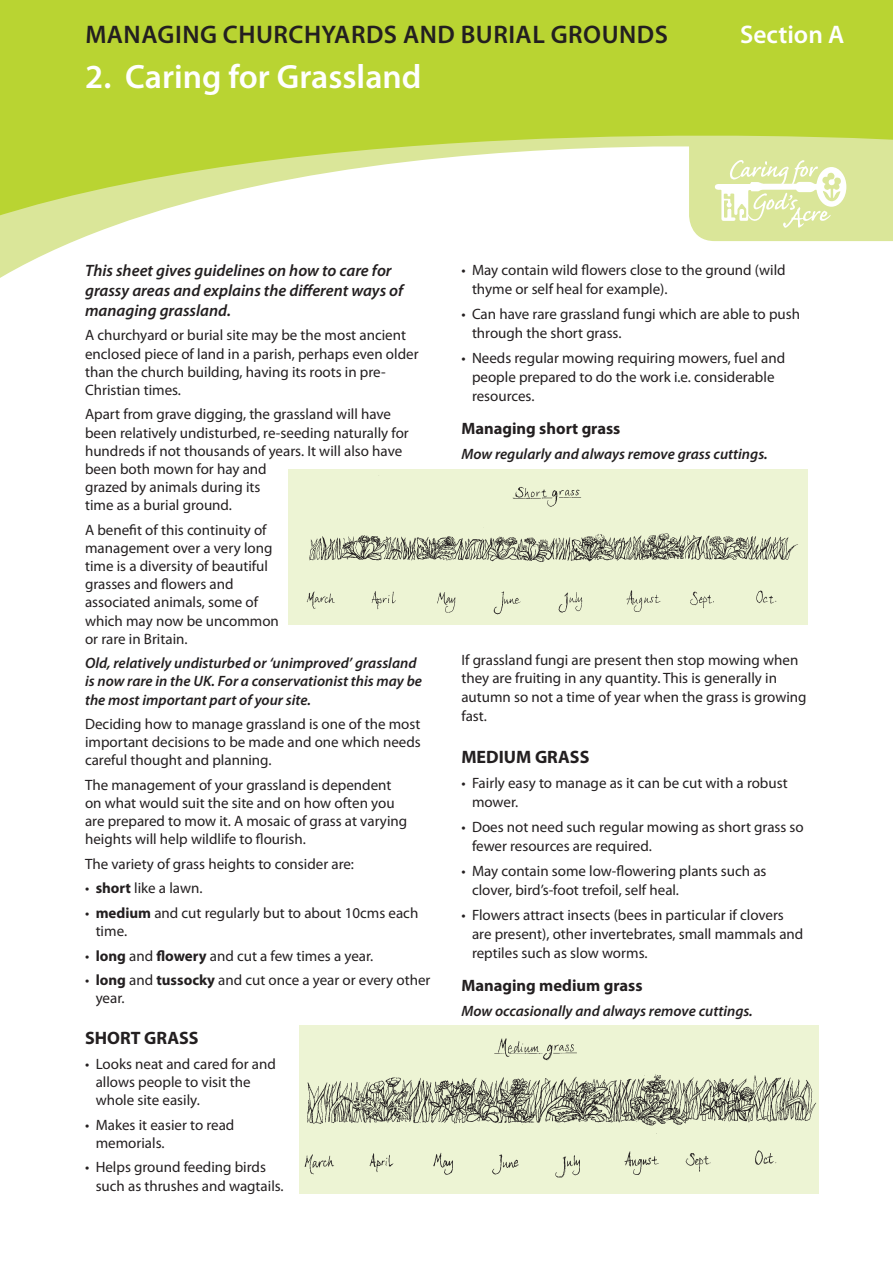
<style>
.page{position:relative;width:893px;height:1263px;background:#fff}
.page>*{position:absolute;margin:0;border:0;box-sizing:border-box;transform-origin:0 0}
.t1{font:600 33.75px "Myriad Pro";color:#fff}
.t2{font:600 25.5px "Myriad Pro";letter-spacing:.02em;color:#231f20}
.t3{font:600 25.5px "Myriad Pro";color:#fff}
.t4{font:700 18px "Myriad Pro";color:#231f20}
.t5{font:italic 600 16.5px/20px "Myriad Pro";color:#231f20}
.t6{font:700 16.5px "Myriad Pro";color:#231f20}
.t7{font:15px/18.1px "Myriad Pro";color:#231f20}
.t8{font:italic 600 15px/18.1px "Myriad Pro";color:#231f20}
.s1{font-weight:700}
</style>
<div class="page">
<svg style="left:0;top:219px;width:893px;height:59px"></svg>
<svg style="left:0;top:0;width:893px;height:219px;fill:#b9d432"></svg>
<img style="left:288px;top:469px;width:520px;height:156px">
<img style="left:299px;top:1026px;width:520px;height:168px">
<h2 class="t2" style="left:85px;top:18px;width:584px">MANAGING CHURCHYARDS AND BURIAL GROUNDS</h2>
<h2 class="t3" style="left:740px;top:18px;width:106px">Section A</h2>
<h1 class="t1" style="left:85px;top:55px;width:338px">2. Caring for Grassland</h1>
<p class="t5" style="left:85px;top:260px;width:320px">This sheet gives guidelines on how to care for grassy areas and explains the different ways of managing grassland.</p>
<p class="t7" style="left:85px;top:326px;width:335px">A churchyard or burial site may be the most ancient enclosed piece of land in a parish, perhaps even older than the church building, having its roots in pre-Christian times.</p>
<p class="t7" style="left:85px;top:405px;width:325px">Apart from grave digging, the grassland will have been relatively undisturbed, re-seeding naturally for hundreds if not thousands of years. It will also have been both mown for hay and<br>grazed by animals during its<br>time as a burial ground.</p>
<p class="t7" style="left:85px;top:520px;width:195px">A benefit of this continuity of management over a very long time is a diversity of beautiful grasses and flowers and associated animals, some of which may now be uncommon or rare in Britain.</p>
<p class="t8" style="left:85px;top:654px;width:339px">Old, relatively undisturbed or ‘unimproved’ grassland is now rare in the UK. For a conservationist this may be the most important part of your site.</p>
<p class="t7" style="left:85px;top:715px;width:337px;text-align:justify">Deciding how to manage grassland is one of the most important decisions to be made and one which needs careful thought and planning.</p>
<p class="t7" style="left:85px;top:775px;width:324px">The management of your grassland is dependent on what would suit the site and on how often you are prepared to mow it. A mosaic of grass at varying heights will help wildlife to flourish.</p>
<p class="t7" style="left:85px;top:854px;width:270px">The variety of grass heights to consider are:</p>
<p class="t7" style="left:85px;top:879px;width:119px">• <span class="s1">short</span> like a lawn.</p>
<p class="t7" style="left:96px;top:903px;width:324px;text-indent:-11px">• <span class="s1">medium</span> and cut regularly but to about 10cms each time.</p>
<p class="t7" style="left:85px;top:946px;width:290px">• <span class="s1">long</span> and <span class="s1">flowery</span> and cut a few times a year.</p>
<p class="t7" style="left:96px;top:971px;width:336px;text-indent:-11px">• <span class="s1">long</span> and <span class="s1">tussocky</span> and cut once a year or every other year.</p>
<p class="t4" style="left:85px;top:1026px;width:115px">SHORT GRASS</p>
<p class="t7" style="left:96px;top:1054px;width:182px;text-indent:-11px">• Looks neat and cared for and allows people to visit the whole site easily.</p>
<p class="t7" style="left:96px;top:1115px;width:140px;text-indent:-11px">• Makes it easier to read memorials.</p>
<p class="t7" style="left:96px;top:1158px;width:190px;text-indent:-11px">• Helps ground feeding birds such as thrushes and wagtails.</p>
<p class="t7" style="left:472px;top:260px;width:315px;line-height:18.9px;text-indent:-11px">• May contain wild flowers close to the ground (wild thyme or self heal for example).</p>
<p class="t7" style="left:472px;top:304px;width:330px;line-height:18.9px;text-indent:-11px">• Can have rare grassland fungi which are able to push through the short grass.</p>
<p class="t7" style="left:472px;top:348px;width:315px;line-height:18.9px;text-indent:-11px">• Needs regular mowing requiring mowers, fuel and people prepared to do the work i.e. considerable resources.</p>
<p class="t6" style="left:461px;top:418px;width:161px">Managing short grass</p>
<p class="t8" style="left:461px;top:445px;width:308px">Mow regularly and always remove grass cuttings.</p>
<p class="t7" style="left:461px;top:650px;width:347px;line-height:18.9px">If grassland fungi are present then stop mowing when they are fruiting in any quantity. This is generally in autumn so not a time of year when the grass is growing fast.</p>
<p class="t4" style="left:461px;top:745px;width:129px">MEDIUM GRASS</p>
<p class="t7" style="left:472px;top:773px;width:317px;line-height:18.9px;text-indent:-11px">• Fairly easy to manage as it can be cut with a robust mower.</p>
<p class="t7" style="left:472px;top:817px;width:333px;line-height:18.9px;text-indent:-11px">• Does not need such regular mowing as short grass so fewer resources are required.</p>
<p class="t7" style="left:472px;top:861px;width:296px;line-height:18.9px;text-indent:-11px">• May contain some low-flowering plants such as clover, bird’s-foot trefoil, self heal.</p>
<p class="t7" style="left:472px;top:905px;width:333px;line-height:18.9px;text-indent:-11px">• Flowers attract insects (bees in particular if clovers are present), other invertebrates, small mammals and reptiles such as slow worms.</p>
<p class="t6" style="left:461px;top:975px;width:183px">Managing medium grass</p>
<p class="t8" style="left:461px;top:1002px;width:293px">Mow occasionally and always remove cuttings.</p>
</div>
